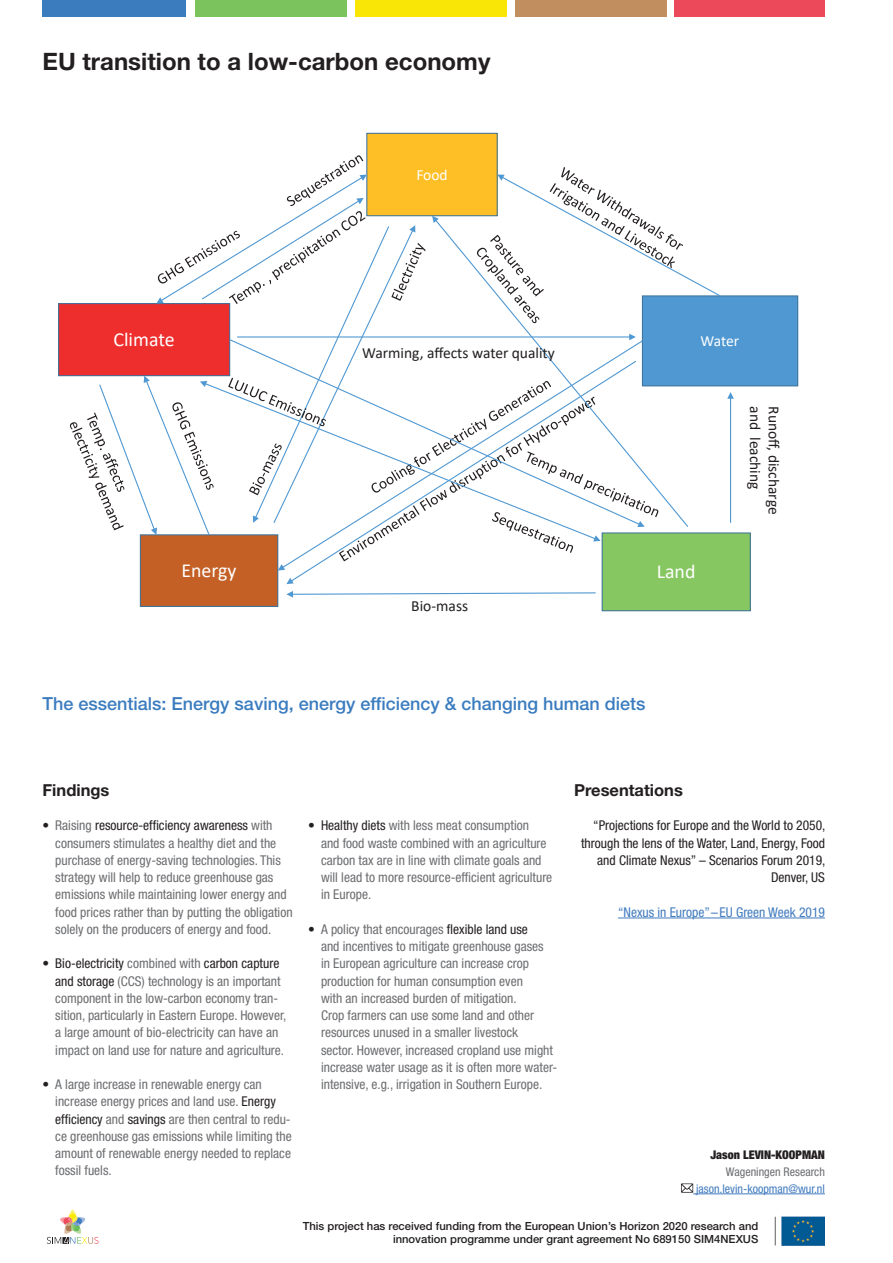
<style>
.page{position:relative;width:893px;height:1263px;background:#fff}
.page>*{position:absolute;margin:0;border:0;box-sizing:border-box;transform-origin:0 0}
.t1{font:700 24px "Helvetica Neue LT Std";color:#231f20}
.t2{font:19.8px "Calibri";color:#fff}
.t3{font:500 18px "Helvetica Neue LT Std";color:#3b7cbf}
.t4{font:700 16.5px "Helvetica Neue LT Std";color:#231f20}
.t5{font:15.45px/18.6px "Calibri";color:#231f20}
.t6{font:15.45px "Calibri";letter-spacing:-.01em;color:#fff}
.t7{font:condensed 13.5px/17.2px "Helvetica Neue LT Std";color:#6c6d70}
.t8{font:condensed 13.5px/17.2px "Helvetica Neue LT Std";color:#231f20;text-align:right}
.t9{font:condensed 13.5px "Helvetica Neue LT Std";color:#417bbf}
.t10{font:condensed 12px "Helvetica Neue LT Std";color:#417bbf}
.t11{font:900 condensed 12px "Helvetica Neue LT Std";color:#231f20}
.t12{font:condensed 12px "Helvetica Neue LT Std";color:#6c6d70}
.t13{font:500 11.25px/12.9px "Helvetica Neue LT Std";color:#231f20;text-align:right}
.s1{color:#231f20}
</style>
<div class="page">
<div style="left:355px;top:0;width:151px;height:17px;background:#f9e606"></div>
<div style="left:195px;top:0;width:151px;height:17px;background:#7bc35c"></div>
<div style="left:675px;top:0;width:150px;height:17px;background:#ec495a"></div>
<div style="left:43px;top:0;width:143px;height:17px;background:#3b7cbf"></div>
<div style="left:515px;top:0;width:151px;height:17px;background:#c08e5f"></div>
<img style="left:781px;top:1216px;width:44px;height:30px">
<svg style="left:775px;top:1217px;width:1px;height:28px"></svg>
<svg style="left:47px;top:1209px;width:51px;height:35px"></svg>
<hr style="left:693px;top:1193px;width:132px;height:1px;background:#417bbf">
<svg style="left:681px;top:1183px;width:12px;height:10px"></svg>
<div style="left:59px;top:304px;width:171px;height:72px;background:#ee2d2d"></div>
<div style="left:602px;top:533px;width:148px;height:78px;background:#87c762"></div>
<div style="left:602px;top:532px;width:149px;height:79px;border:1px solid #3e749c"></div>
<div style="left:642px;top:296px;width:156px;height:90px;background:#4f98d2"></div>
<div style="left:642px;top:295px;width:156px;height:91px;border:1px solid #3e749c"></div>
<div style="left:140px;top:535px;width:138px;height:71px;background:#c46026"></div>
<div style="left:140px;top:534px;width:138px;height:73px;border:1px solid #3e749c"></div>
<div style="left:367px;top:133px;width:130px;height:83px;background:#fdbe26"></div>
<div style="left:366px;top:133px;width:132px;height:83px;border:1px solid #3e749c"></div>
<svg style="left:286px;top:578px;width:8px;height:6px"></svg>
<svg style="left:286px;top:591px;width:310px;height:7px"></svg>
<svg style="left:70px;top:155px;width:664px;height:415px"></svg>
<hr style="left:618px;top:918px;width:207px;height:1px;background:#417bbf">
<h1 class="t1" style="left:43px;top:47px;width:449px">EU transition to a low-carbon economy</h1>
<p class="t6" style="left:416px;top:164px;width:33px">Food</p>
<h2 class="t2" style="left:114px;top:326px;width:63px">Climate</h2>
<h2 class="t2" style="left:181px;top:557px;width:57px">Energy</h2>
<p class="t5" style="left:362px;top:343px;width:194px">Warming, affects water quality</p>
<p class="t5" style="left:411px;top:597px;width:58px">Bio-mass</p>
<p class="t6" style="left:701px;top:330px;width:40px">Water</p>
<h2 class="t2" style="left:657px;top:558px;width:40px">Land</h2>
<p class="t5" style="left:783px;top:406px;width:110px;rotate:90deg">Runoff, discharge and leaching</p>
<h3 class="t3" style="left:43px;top:692px;width:604px">The essentials: Energy saving, energy efficiency &amp; changing human diets</h3>
<p class="t4" style="left:43px;top:780px;width:68px">Findings</p>
<p class="t7" style="left:55px;top:817px;width:239px;text-indent:-13px"><span class="s1">•</span> Raising <span class="s1">resource-efficiency awareness</span> with consumers stimulates a healthy diet and the purchase of energy-saving technologies. This strategy will help to reduce greenhouse gas emissions while maintaining lower energy and food prices rather than by putting the obligation solely on the producers of energy and food.</p>
<p class="t7" style="left:55px;top:955px;width:232px;text-indent:-13px"><span class="s1">• Bio-electricity</span> combined with <span class="s1">carbon capture and storage</span> (CCS) technology is an important component in the low-carbon economy tran&shy;sition, particularly in Eastern Europe. However, a large amount of bio-electricity can have an impact on land use for nature and agriculture.</p>
<p class="t7" style="left:55px;top:1076px;width:238px;text-indent:-13px"><span class="s1">•</span> A large increase in renewable energy can increase energy prices and land use. <span class="s1">Energy efficiency</span> and <span class="s1">savings</span> are then central to redu&shy;ce greenhouse gas emissions while limiting the amount of renewable energy needed to replace fossil fuels.</p>
<p class="t7" style="left:321px;top:817px;width:233px;text-indent:-13px"><span class="s1">• Healthy diets</span> with less meat consumption<br>and food waste combined with an agriculture carbon tax are in line with climate goals and will lead to more resource-efficient agriculture in Europe.</p>
<p class="t7" style="left:321px;top:920px;width:238px;text-indent:-13px"><span class="s1">•</span> A policy that encourages <span class="s1">flexible land use<br></span>and incentives to mitigate greenhouse gases<br>in European agriculture can increase crop production for human consumption even<br>with an increased burden of mitigation.<br>Crop farmers can use some land and other resources unused in a smaller livestock<br>sector. However, increased cropland use might increase water usage as it is often more water&shy;intensive, e.g., irrigation in Southern Europe.</p>
<p class="t4" style="left:574px;top:780px;width:110px">Presentations</p>
<p class="t8" style="left:581px;top:817px;width:246px">“Projections for Europe and the World to 2050, through the lens of the Water, Land, Energy, Food and Climate Nexus” – Scenarios Forum 2019, Denver, US</p>
<p class="t9" style="left:618px;top:904px;width:208px">“Nexus in Europe”–EU Green Week 2019</p>
<p class="t11" style="left:710px;top:1147px;width:116px">Jason LEVIN-KOOPMAN</p>
<p class="t12" style="left:726px;top:1164px;width:100px">Wageningen Research</p>
<p class="t10" style="left:696px;top:1181px;width:130px">jason.levin-koopman@wur.nl</p>
<p class="t13" style="left:303px;top:1220px;width:457px">This project has received funding from the European Union’s Horizon 2020 research and innovation programme under grant agreement No 689150 SIM4NEXUS</p>
</div>
